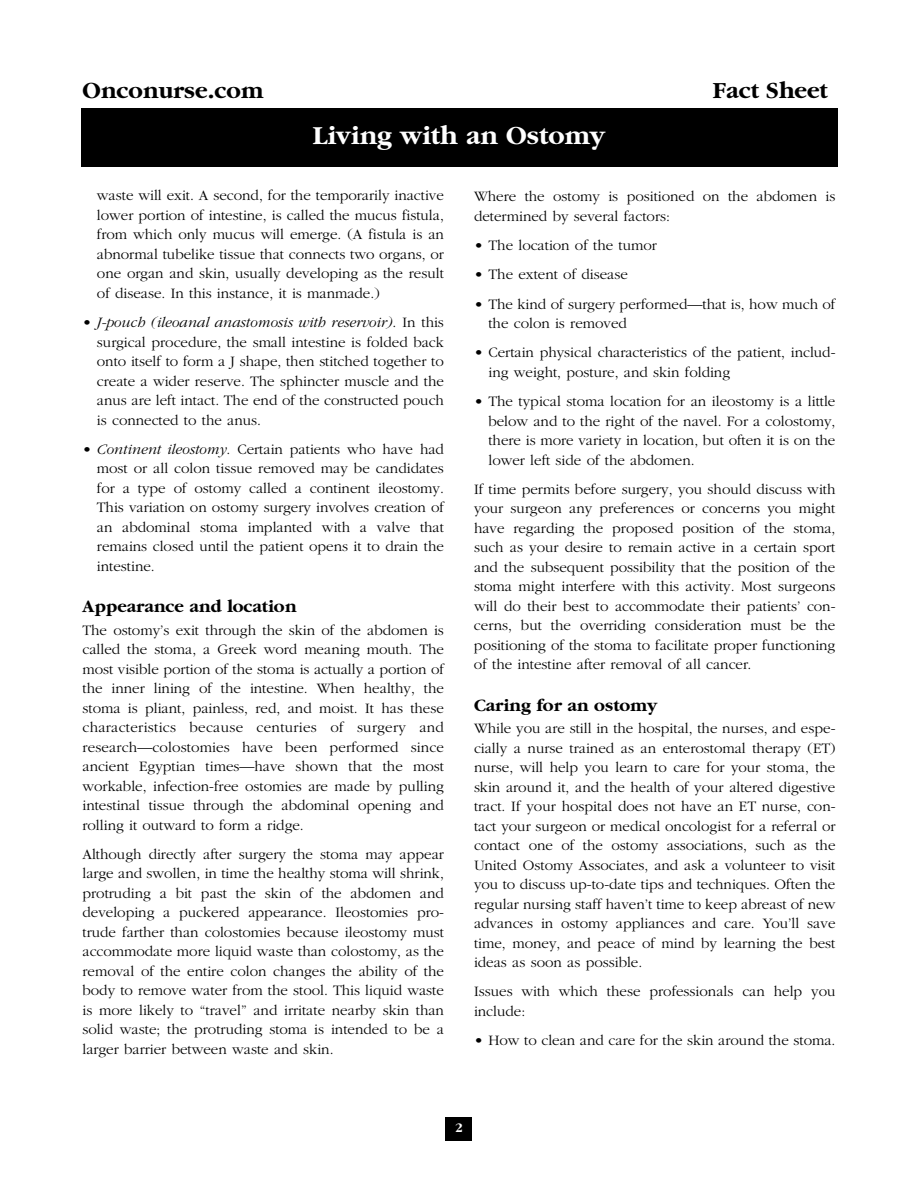
<style>
.page{position:relative;width:918px;height:1188px;background:#fff}
.page>*{position:absolute;margin:0;border:0;box-sizing:border-box;transform-origin:0 0}
.t1{font:700 27px "Garamond";color:#fff}
.t2{font:700 24px "Garamond";color:#000}
.t3{font:700 18px "Garamond";color:#000}
.t4{font:300 15px/19.5px "Garamond";color:#000;text-align:justify}
.t5{font:700 13.5px "Garamond";color:#fff}
.s1{font-style:italic}
</style>
<div class="page">
<div style="left:446px;top:1118px;width:26px;height:23px;background:#000"></div>
<div style="left:81px;top:108px;width:756px;height:58px;background:#000"></div>
<h2 class="t2" style="left:82px;top:81px;width:182px">Onconurse.com</h2>
<h2 class="t2" style="left:713px;top:81px;width:116px">Fact Sheet</h2>
<h1 class="t1" style="left:313px;top:124px;width:294px">Living with an Ostomy</h1>
<p class="t4" style="left:97px;top:187px;width:349px">waste will exit. A second, for the temporarily inactive lower portion of intestine, is called the mucus fistula, from which only mucus will emerge. (A fistula is an abnormal tubelike tissue that connects two organs, or one organ and skin, usually developing as the result of disease. In this instance, it is manmade.)</p>
<p class="t4" style="left:97px;top:314px;width:349px;text-indent:-14px">• <span class="s1">J-pouch (ileoanal anastomosis with reservoir)</span>. In this surgical procedure, the small intestine is folded back onto itself to form a J shape, then stitched together to create a wider reserve. The sphincter muscle and the anus are left intact. The end of the constructed pouch is connected to the anus.</p>
<p class="t4" style="left:97px;top:440px;width:349px;text-indent:-14px">• <span class="s1">Continent ileostomy</span>. Certain patients who have had most or all colon tissue removed may be candidates for a type of ostomy called a continent ileostomy.<br>This variation on ostomy surgery involves creation of an abdominal stoma implanted with a valve that remains closed until the patient opens it to drain the intestine.</p>
<p class="t3" style="left:82px;top:599px;width:216px">Appearance and location</p>
<p class="t4" style="left:82px;top:621px;width:363px">The ostomy’s exit through the skin of the abdomen is called the stoma, a Greek word meaning mouth. The most visible portion of the stoma is actually a portion of the inner lining of the intestine. When healthy, the stoma is pliant, painless, red, and moist. It has these characteristics because centuries of surgery and research—colostomies have been performed since ancient Egyptian times—have shown that the most workable, infection-free ostomies are made by pulling intestinal tissue through the abdominal opening and rolling it outward to form a ridge.</p>
<p class="t4" style="left:83px;top:845px;width:363px">Although directly after surgery the stoma may appear large and swollen, in time the healthy stoma will shrink, protruding a bit past the skin of the abdomen and developing a puckered appearance. Ileostomies pro&shy;trude farther than colostomies because ileostomy must accommodate more liquid waste than colostomy, as the removal of the entire colon changes the ability of the body to remove water from the stool. This liquid waste is more likely to “travel” and irritate nearby skin than solid waste; the protruding stoma is intended to be a larger barrier between waste and skin.</p>
<p class="t4" style="left:474px;top:188px;width:363px">Where the ostomy is positioned on the abdomen is determined by several factors:</p>
<p class="t4" style="left:474px;top:237px;width:184px">• The location of the tumor</p>
<p class="t4" style="left:474px;top:266px;width:155px">• The extent of disease</p>
<p class="t4" style="left:488px;top:295px;width:349px;text-indent:-14px">• The kind of surgery performed—that is, how much of the colon is removed</p>
<p class="t4" style="left:488px;top:344px;width:349px;text-indent:-14px">• Certain physical characteristics of the patient, includ&shy;ing weight, posture, and skin folding</p>
<p class="t4" style="left:488px;top:393px;width:349px;text-indent:-14px">• The typical stoma location for an ileostomy is a little below and to the right of the navel. For a colostomy, there is more variety in location, but often it is on the lower left side of the abdomen.</p>
<p class="t4" style="left:474px;top:480px;width:363px">If time permits before surgery, you should discuss with your surgeon any preferences or concerns you might have regarding the proposed position of the stoma, such as your desire to remain active in a certain sport and the subsequent possibility that the position of the stoma might interfere with this activity. Most surgeons will do their best to accommodate their patients’ con&shy;cerns, but the overriding consideration must be the positioning of the stoma to facilitate proper functioning of the intestine after removal of all cancer.</p>
<p class="t3" style="left:474px;top:698px;width:185px">Caring for an ostomy</p>
<p class="t4" style="left:474px;top:720px;width:363px">While you are still in the hospital, the nurses, and espe&shy;cially a nurse trained as an enterostomal therapy (ET) nurse, will help you learn to care for your stoma, the skin around it, and the health of your altered digestive tract. If your hospital does not have an ET nurse, con&shy;tact your surgeon or medical oncologist for a referral or contact one of the ostomy associations, such as the United Ostomy Associates, and ask a volunteer to visit you to discuss up-to-date tips and techniques. Often the regular nursing staff haven’t time to keep abreast of new advances in ostomy appliances and care. You’ll save time, money, and peace of mind by learning the best ideas as soon as possible.</p>
<p class="t4" style="left:474px;top:983px;width:363px">Issues with which these professionals can help you include:</p>
<p class="t4" style="left:474px;top:1032px;width:363px">• How to clean and care for the skin around the stoma.</p>
<p class="t5" style="left:455px;top:1123px;width:9px">2</p>
</div>
